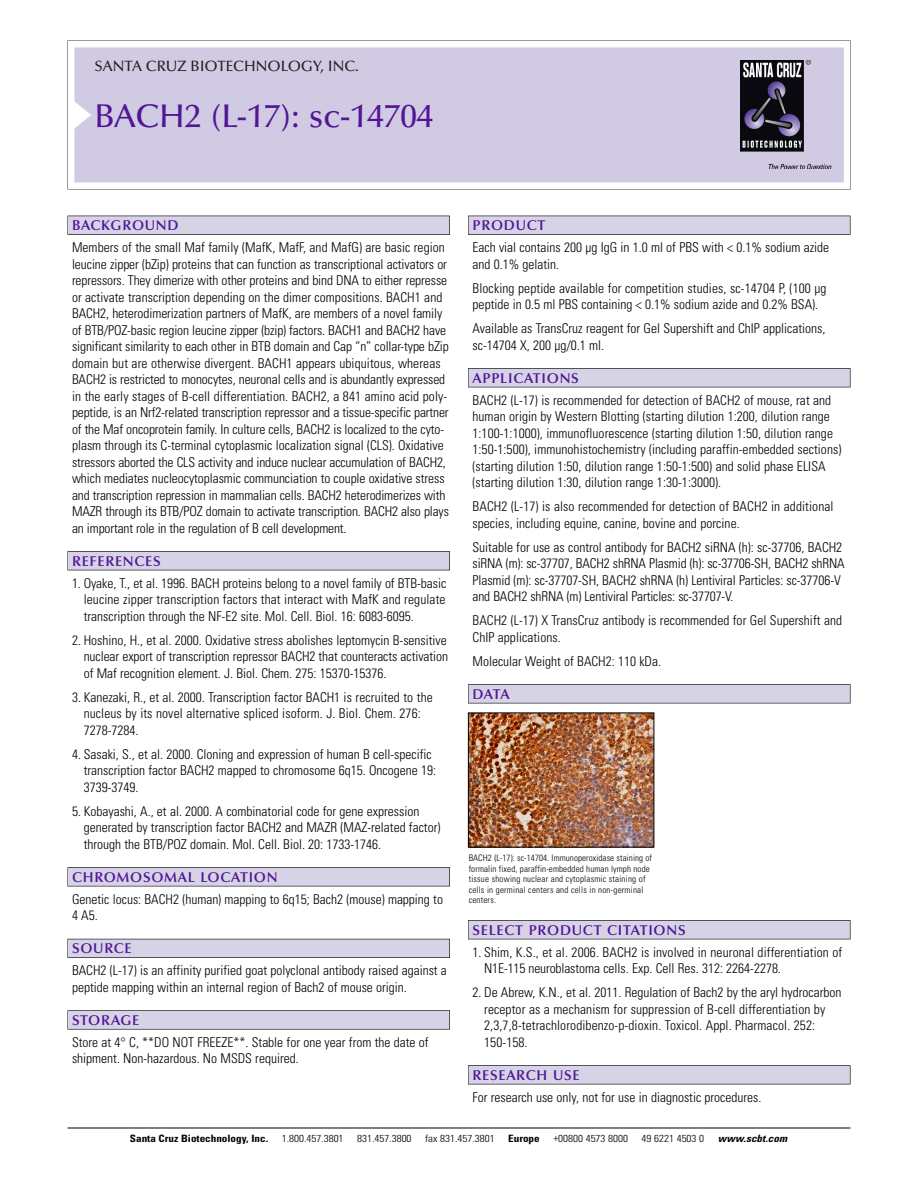
<style>
.page{position:relative;width:918px;height:1188px;background:#fff}
.page>*{position:absolute;margin:0;border:0;box-sizing:border-box;transform-origin:0 0}
.t1{font:500 33px "Optima";color:#511695}
.t2{font:500 15px "Optima";color:#231f20}
.t3{font:600 14.25px "Optima";letter-spacing:.05em;color:#511695}
.t4{font:300 condensed 13.5px/16.5px "Univers";color:#000}
.t5{font:300 condensed 10.2px "Univers";color:#000;scale:1.1 1}
.t6{font:700 condensed 10.2px "Univers";color:#000;scale:1.1 1}
.t7{font:italic 700 condensed 10.2px "Univers";letter-spacing:.005em;color:#000;scale:1.1 1}
.t8{font:300 condensed 9px/10.5px "Univers";letter-spacing:.02em;color:#000}
</style>
<div class="page">
<svg style="left:68px;top:40px;width:783px;height:149px"></svg>
<div style="left:74px;top:47px;width:770px;height:135px;background:#d1cae3"></div>
<img style="left:741px;top:60px;width:90px;height:108px">
<div style="left:68px;top:216px;width:382px;height:19px;background:#525155"></div>
<div style="left:68px;top:216px;width:381px;height:18px;background:#d7d3e7"></div>
<div style="left:68px;top:551px;width:382px;height:19px;background:#525155"></div>
<div style="left:68px;top:552px;width:381px;height:18px;background:#d7d3e7"></div>
<div style="left:68px;top:867px;width:382px;height:19px;background:#545357"></div>
<div style="left:68px;top:868px;width:381px;height:18px;background:#d7d3e7"></div>
<div style="left:68px;top:939px;width:382px;height:19px;background:#54535a"></div>
<div style="left:68px;top:939px;width:381px;height:18px;background:#d7d3e7"></div>
<svg style="left:68px;top:1010px;width:382px;height:20px"></svg>
<div style="left:68px;top:1011px;width:381px;height:18px;background:#d7d3e7"></div>
<div style="left:468px;top:216px;width:382px;height:19px;background:#525155"></div>
<div style="left:468px;top:216px;width:382px;height:18px;background:#d7d3e7"></div>
<div style="left:468px;top:368px;width:382px;height:19px;background:#525155"></div>
<div style="left:468px;top:369px;width:382px;height:18px;background:#d7d3e7"></div>
<div style="left:468px;top:684px;width:382px;height:19px;background:#545357"></div>
<div style="left:468px;top:685px;width:382px;height:18px;background:#d7d3e7"></div>
<div style="left:468px;top:920px;width:382px;height:19px;background:#525155"></div>
<div style="left:468px;top:921px;width:382px;height:18px;background:#d7d3e7"></div>
<div style="left:468px;top:1065px;width:382px;height:19px;background:#545357"></div>
<div style="left:468px;top:1066px;width:382px;height:18px;background:#d7d3e7"></div>
<hr style="left:68px;top:1128px;width:782px;height:1px;background:#000">
<img style="left:470px;top:714px;width:182px;height:132px">
<div style="left:468px;top:712px;width:186px;height:136px;border:1px solid #000"></div>
<p class="t2" style="left:94px;top:61px;width:266px">SANTA CRUZ BIOTECHNOLOGY, INC.</p>
<h1 class="t1" style="left:94px;top:103px;width:340px">BACH2 (L-17): sc-14704</h1>
<p class="t3" style="left:72px;top:219px;width:108px">BACKGROUND</p>
<p class="t4" style="left:72px;top:240px;width:379px">Members of the small Maf family (MafK, MafF, and MafG) are basic region leucine zipper (bZip) proteins that can function as transcriptional activators or repressors. They dimerize with other proteins and bind DNA to either represse or activate transcription depending on the dimer compositions. BACH1 and BACH2, heterodimerization partners of MafK, are members of a novel family of BTB/POZ-basic region leucine zipper (bzip) factors. BACH1 and BACH2 have significant similarity to each other in BTB domain and Cap “n” collar-type bZip domain but are otherwise divergent. BACH1 appears ubiquitous, whereas BACH2 is restricted to monocytes, neuronal cells and is abundantly expressed in the early stages of B-cell differentiation. BACH2, a 841 amino acid poly&shy;peptide, is an Nrf2-related transcription repressor and a tissue-specific partner of the Maf oncoprotein family. In culture cells, BACH2 is localized to the cyto&shy;plasm through its C-terminal cytoplasmic localization signal (CLS). Oxidative stressors aborted the CLS activity and induce nuclear accumulation of BACH2, which mediates nucleocytoplasmic communciation to couple oxidative stress and transcription repression in mammalian cells. BACH2 heterodimerizes with MAZR through its BTB/POZ domain to activate transcription. BACH2 also plays an important role in the regulation of B cell development.</p>
<p class="t3" style="left:72px;top:555px;width:90px">REFERENCES</p>
<p class="t4" style="left:84px;top:576px;width:364px;text-align:justify;text-indent:-12px">1. Oyake, T., et al. 1996. BACH proteins belong to a novel family of BTB-basic leucine zipper transcription factors that interact with MafK and regulate transcription through the NF-E2 site. Mol. Cell. Biol. 16: 6083-6095.</p>
<p class="t4" style="left:84px;top:633px;width:366px;text-align:justify;text-indent:-12px">2. Hoshino, H., et al. 2000. Oxidative stress abolishes leptomycin B-sensitive nuclear export of transcription repressor BACH2 that counteracts activation of Maf recognition element. J. Biol. Chem. 275: 15370-15376.</p>
<p class="t4" style="left:84px;top:690px;width:351px;text-indent:-12px">3. Kanezaki, R., et al. 2000. Transcription factor BACH1 is recruited to the nucleus by its novel alternative spliced isoform. J. Biol. Chem. 276:<br>7278-7284.</p>
<p class="t4" style="left:84px;top:747px;width:354px;text-indent:-12px">4. Sasaki, S., et al. 2000. Cloning and expression of human B cell-specific transcription factor BACH2 mapped to chromosome 6q15. Oncogene 19:<br>3739-3749.</p>
<p class="t4" style="left:84px;top:804px;width:358px;text-indent:-12px">5. Kobayashi, A., et al. 2000. A combinatorial code for gene expression generated by transcription factor BACH2 and MAZR (MAZ-related factor) through the BTB/POZ domain. Mol. Cell. Biol. 20: 1733-1746.</p>
<p class="t3" style="left:72px;top:871px;width:207px">CHROMOSOMAL LOCATION</p>
<p class="t4" style="left:72px;top:892px;width:372px">Genetic locus: BACH2 (human) mapping to 6q15; Bach2 (mouse) mapping to<br>4 A5.</p>
<p class="t3" style="left:72px;top:943px;width:61px">SOURCE</p>
<p class="t4" style="left:72px;top:963px;width:376px">BACH2 (L-17) is an affinity purified goat polyclonal antibody raised against a peptide mapping within an internal region of Bach2 of mouse origin.</p>
<p class="t3" style="left:72px;top:1014px;width:69px">STORAGE</p>
<p class="t4" style="left:72px;top:1035px;width:358px">Store at 4° C, **DO NOT FREEZE**. Stable for one year from the date of shipment. Non-hazardous. No MSDS required.</p>
<p class="t3" style="left:473px;top:219px;width:74px">PRODUCT</p>
<p class="t4" style="left:473px;top:240px;width:358px">Each vial contains 200 µg IgG in 1.0 ml of PBS with &lt; 0.1% sodium azide and 0.1% gelatin.</p>
<p class="t4" style="left:473px;top:281px;width:356px">Blocking peptide available for competition studies, sc-14704 P, (100 µg peptide in 0.5 ml PBS containing &lt; 0.1% sodium azide and 0.2% BSA).</p>
<p class="t4" style="left:473px;top:321px;width:354px">Available as TransCruz reagent for Gel Supershift and ChIP applications, sc-14704 X, 200 µg/0.1 ml.</p>
<p class="t3" style="left:473px;top:372px;width:108px">APPLICATIONS</p>
<p class="t4" style="left:473px;top:393px;width:370px">BACH2 (L-17) is recommended for detection of BACH2 of mouse, rat and human origin by Western Blotting (starting dilution 1:200, dilution range 1:100-1:1000), immunofluorescence (starting dilution 1:50, dilution range 1:50-1:500), immunohistochemistry (including paraffin-embedded sections) (starting dilution 1:50, dilution range 1:50-1:500) and solid phase ELISA (starting dilution 1:30, dilution range 1:30-1:3000).</p>
<p class="t4" style="left:473px;top:499px;width:363px">BACH2 (L-17) is also recommended for detection of BACH2 in additional species, including equine, canine, bovine and porcine.</p>
<p class="t4" style="left:473px;top:540px;width:374px">Suitable for use as control antibody for BACH2 siRNA (h): sc-37706, BACH2 siRNA (m): sc-37707, BACH2 shRNA Plasmid (h): sc-37706-SH, BACH2 shRNA Plasmid (m): sc-37707-SH, BACH2 shRNA (h) Lentiviral Particles: sc-37706-V and BACH2 shRNA (m) Lentiviral Particles: sc-37707-V.</p>
<p class="t4" style="left:473px;top:613px;width:371px">BACH2 (L-17) X TransCruz antibody is recommended for Gel Supershift and<br>ChIP applications.</p>
<p class="t4" style="left:473px;top:654px;width:190px">Molecular Weight of BACH2: 110 kDa.</p>
<p class="t3" style="left:473px;top:688px;width:39px">DATA</p>
<p class="t8" style="left:469px;top:854px;width:185px">BACH2 (L-17): sc-14704. Immunoperoxidase staining of formalin fixed, paraffin-embedded human lymph node tissue showing nuclear and cytoplasmic staining of cells in germinal centers and cells in non-germinal centers.</p>
<p class="t3" style="left:473px;top:924px;width:215px">SELECT PRODUCT CITATIONS</p>
<p class="t4" style="left:484px;top:945px;width:360px;text-indent:-12px">1. Shim, K.S., et al. 2006. BACH2 is involved in neuronal differentiation of<br>N1E-115 neuroblastoma cells. Exp. Cell Res. 312: 2264-2278.</p>
<p class="t4" style="left:484px;top:985px;width:359px;text-indent:-12px">2. De Abrew, K.N., et al. 2011. Regulation of Bach2 by the aryl hydrocarbon receptor as a mechanism for suppression of B-cell differentiation by 2,3,7,8-tetrachlorodibenzo-p-dioxin. Toxicol. Appl. Pharmacol. 252:<br>150-158.</p>
<p class="t3" style="left:473px;top:1069px;width:109px">RESEARCH USE</p>
<p class="t4" style="left:473px;top:1090px;width:290px">For research use only, not for use in diagnostic procedures.</p>
<p class="t6" style="left:130px;top:1135px;width:127px">Santa Cruz Biotechnology, Inc.</p>
<p class="t5" style="left:282px;top:1135px;width:58px">1.800.457.3801</p>
<p class="t5" style="left:357px;top:1135px;width:51px">831.457.3800</p>
<p class="t5" style="left:425px;top:1135px;width:65px">fax 831.457.3801</p>
<p class="t6" style="left:508px;top:1135px;width:30px">Europe</p>
<p class="t5" style="left:553px;top:1135px;width:69px">+00800 4573 8000</p>
<p class="t5" style="left:642px;top:1135px;width:58px">49 6221 4503 0</p>
<p class="t7" style="left:718px;top:1135px;width:64px">www.scbt.com</p>
</div>
